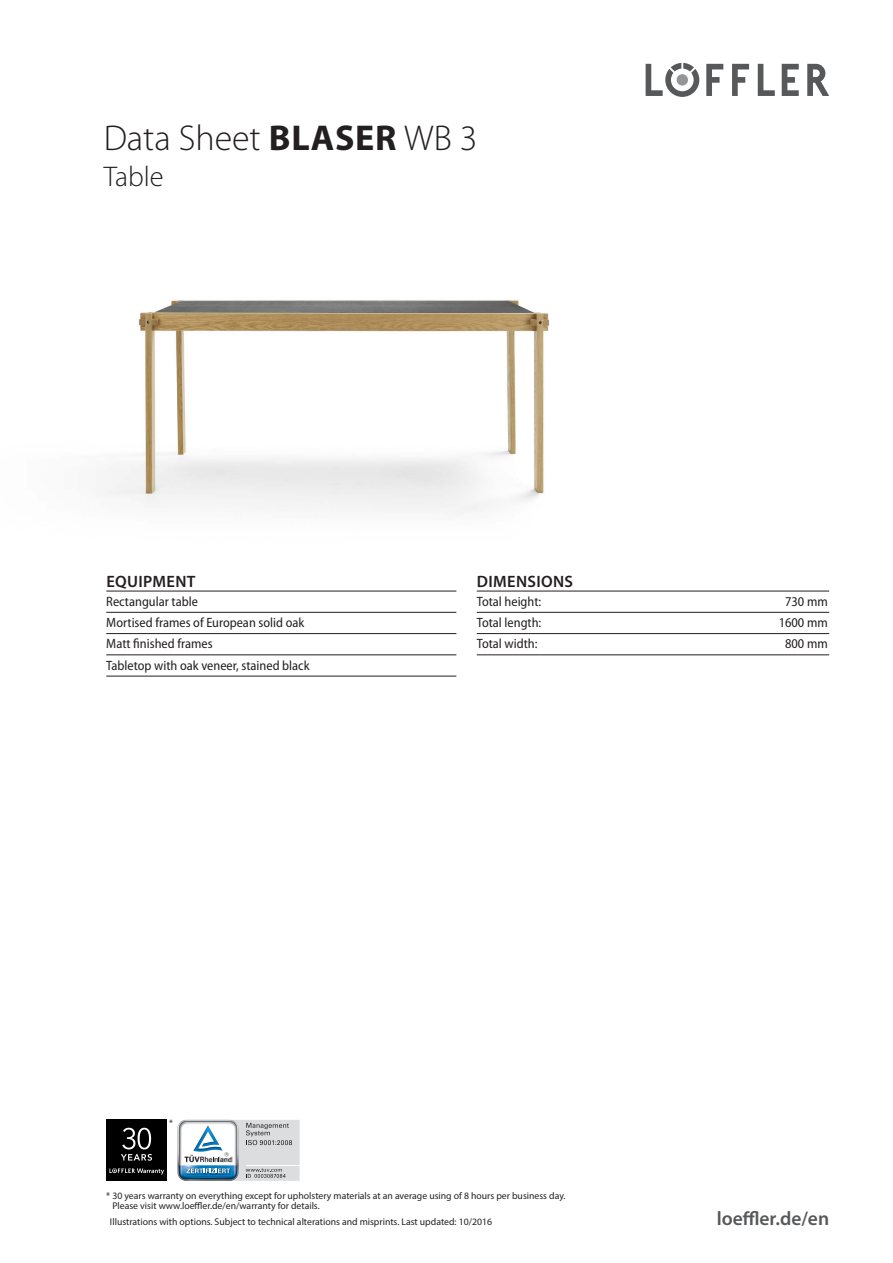
<style>
.page{position:relative;width:893px;height:1263px;background:#fff}
.page>*{position:absolute;margin:0;border:0;box-sizing:border-box;transform-origin:0 0}
.t1{font:300 36px "Myriad Pro";color:#231f20}
.t2{font:300 28.5px "Myriad Pro";color:#231f20}
.t3{font:600 19.5px "Myriad Pro";color:#57585a}
.t4{font:600 16.5px "Myriad Pro";letter-spacing:.02em;color:#231f20}
.t5{font:semi-condensed 13.5px/21.3px "Myriad Pro";color:#231f20}
.t6{font:9.75px/10.5px "Myriad Pro";color:#231f20}
.t7{font:9.3px "Myriad Pro";color:#231f20}
.s1{font-weight:700}
</style>
<div class="page">
<img style="left:104px;top:299px;width:446px;height:215px">
<hr style="left:106px;top:612px;width:350px;height:1px;background:#231f20">
<hr style="left:106px;top:633px;width:350px;height:1px;background:#231f20">
<hr style="left:106px;top:655px;width:350px;height:1px;background:#231f20">
<hr style="left:106px;top:676px;width:350px;height:1px;background:#231f20">
<hr style="left:106px;top:591px;width:350px;height:1px;background:#231f20">
<hr style="left:477px;top:655px;width:352px;height:1px;background:#231f20">
<hr style="left:477px;top:591px;width:352px;height:1px;background:#231f20">
<hr style="left:477px;top:612px;width:352px;height:1px;background:#231f20">
<hr style="left:477px;top:633px;width:352px;height:1px;background:#231f20">
<svg style="left:706px;top:64px;width:17px;height:32px"></svg>
<svg style="left:732px;top:64px;width:17px;height:32px"></svg>
<svg style="left:782px;top:64px;width:17px;height:32px"></svg>
<svg style="left:807px;top:64px;width:22px;height:32px"></svg>
<svg style="left:646px;top:63px;width:53px;height:34px"></svg>
<svg style="left:758px;top:64px;width:17px;height:32px"></svg>
<svg style="left:177px;top:1119px;width:123px;height:62px"></svg>
<div style="left:106px;top:1120px;width:60px;height:61px;background:#000"></div>
<svg style="left:121px;top:1128px;width:31px;height:33px"></svg>
<svg style="left:109px;top:1168px;width:55px;height:6px"></svg>
<h1 class="t1" style="left:104px;top:116px;width:375px">Data Sheet <span class="s1">BLASER</span> WB 3</h1>
<h2 class="t2" style="left:104px;top:159px;width:62px">Table</h2>
<h3 class="t4" style="left:106px;top:571px;width:91px">EQUIPMENT</h3>
<h3 class="t5" style="left:106px;top:590px;width:205px">Rectangular table<br>Mortised frames of European solid oak<br>Matt finished frames<br>Tabletop with oak veneer, stained black</h3>
<h3 class="t4" style="left:477px;top:571px;width:98px">DIMENSIONS</h3>
<h3 class="t5" style="left:477px;top:590px;width:66px">Total height:</h3>
<h3 class="t5" style="left:785px;top:590px;width:44px">730 mm</h3>
<h3 class="t5" style="left:477px;top:612px;width:66px">Total length:</h3>
<h3 class="t5" style="left:779px;top:612px;width:51px">1600 mm</h3>
<h3 class="t5" style="left:477px;top:633px;width:62px">Total width:</h3>
<h3 class="t5" style="left:785px;top:633px;width:44px">800 mm</h3>
<p class="t7" style="left:169px;top:1117px;width:5px">*</p>
<p class="t6" style="left:112px;top:1190px;width:455px;text-indent:-6px">* 30 years warranty on everything except for upholstery materials at an average using of 8 hours per business day.<br>Please visit www.loeffler.de/en/warranty for details.</p>
<p class="t6" style="left:110px;top:1216px;width:384px">Illustrations with options. Subject to technical alterations and misprints. Last updated: 10/2016</p>
<h3 class="t3" style="left:717px;top:1206px;width:114px">loeffler.de/en</h3>
</div>
